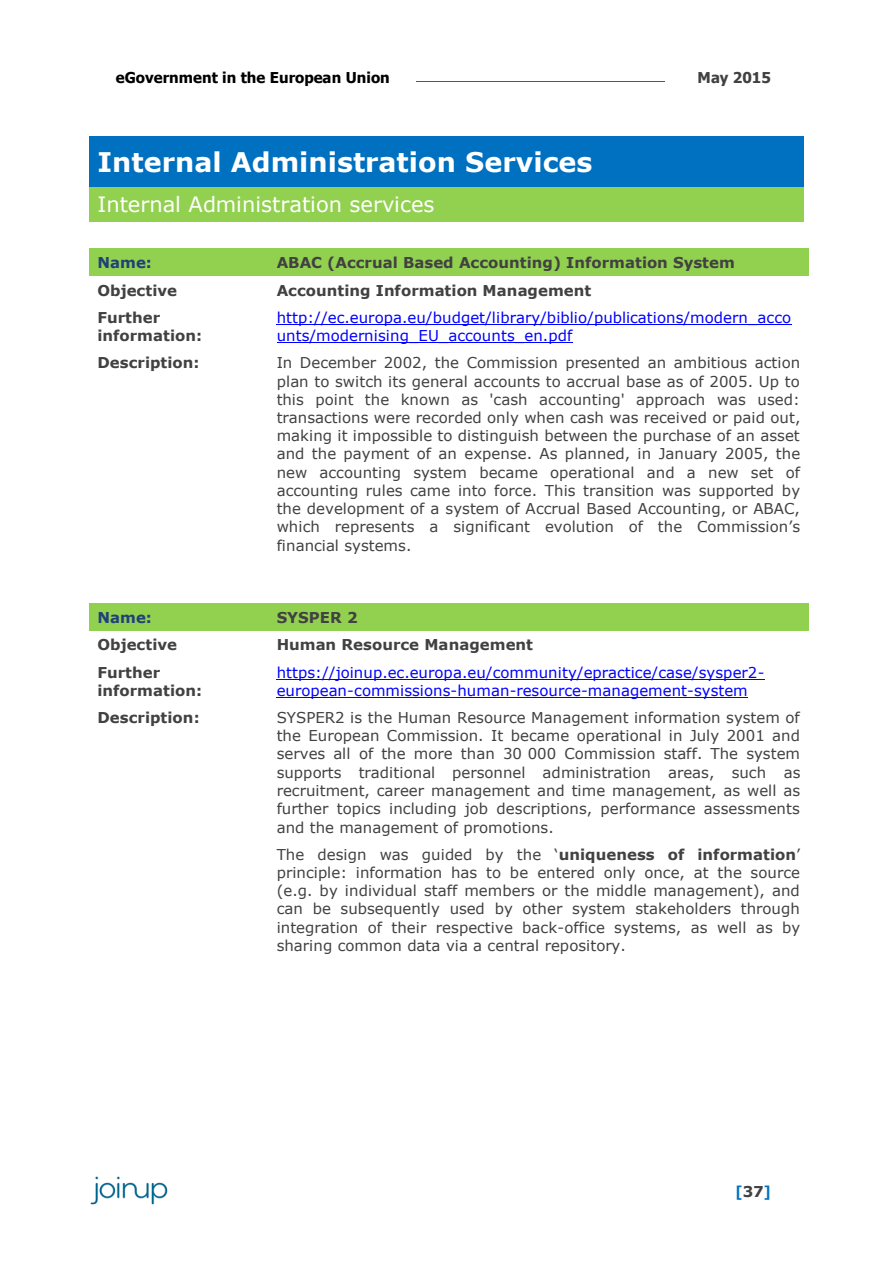
<style>
.page{position:relative;width:893px;height:1263px;background:#fff}
.page>*{position:absolute;margin:0;border:0;box-sizing:border-box;transform-origin:0 0}
.t1{font:700 27px "Verdana";color:#fff}
.t2{font:21px "Verdana";color:#fff}
.t3{font:15px/18.3px "Verdana";color:#414141;text-align:justify}
.t4{font:15px/18.1px "Verdana";letter-spacing:.005em;color:#00f}
.t5{font:700 15px/18.1px "Verdana";color:#414141}
.t6{font:700 15px "Tahoma";color:#000}
.t7{font:700 15px "Verdana";letter-spacing:-.005em;color:#1e4278}
.t8{font:700 15px "Tahoma";color:#414141}
.t9{font:700 15px "Tahoma";color:#0070c0}
.s1{font-weight:700}
.s2{font-family:"Verdana";color:#414141}
</style>
<div class="page">
<img style="left:90px;top:1176px;width:78px;height:29px">
<hr style="left:417px;top:81px;width:248px;height:1px;background:#0070c0">
<div style="left:89px;top:136px;width:715px;height:51px;background:#0070c0"></div>
<div style="left:89px;top:187px;width:715px;height:34px;background:#92d050"></div>
<div style="left:89px;top:249px;width:180px;height:27px;background:#92d050"></div>
<div style="left:277px;top:253px;width:524px;height:18px;background:#92d050"></div>
<hr style="left:269px;top:249px;width:540px;height:4px;background:#92d050">
<div style="left:269px;top:271px;width:540px;height:5px;background:#92d050"></div>
<hr style="left:277px;top:324px;width:515px;height:1px;background:#00f">
<hr style="left:277px;top:342px;width:295px;height:1px;background:#00f">
<div style="left:89px;top:603px;width:180px;height:28px;background:#92d050"></div>
<div style="left:277px;top:608px;width:524px;height:18px;background:#92d050"></div>
<div style="left:269px;top:603px;width:540px;height:5px;background:#92d050"></div>
<div style="left:269px;top:626px;width:540px;height:5px;background:#92d050"></div>
<hr style="left:277px;top:679px;width:488px;height:1px;background:#00f">
<hr style="left:277px;top:697px;width:471px;height:1px;background:#00f">
<p class="t6" style="left:116px;top:68px;width:275px">eGovernment in the European Union</p>
<p class="t8" style="left:698px;top:68px;width:75px">May 2015</p>
<p class="t1" style="left:98px;top:145px;width:496px">Internal Administration Services</p>
<p class="t2" style="left:98px;top:191px;width:338px">Internal Administration services</p>
<p class="t7" style="left:98px;top:253px;width:56px">Name:</p>
<p class="t5" style="left:277px;top:253px;width:460px">ABAC (Accrual Based Accounting) Information System</p>
<p class="t5" style="left:98px;top:281px;width:81px">Objective</p>
<p class="t5" style="left:277px;top:281px;width:316px">Accounting Information Management</p>
<p class="t5" style="left:98px;top:308px;width:106px">Further information:</p>
<p class="t4" style="left:277px;top:308px;width:516px">http://ec.europa.eu/budget/library/biblio/publications/modern_acco unts/modernising_EU_accounts_en.pdf</p>
<p class="t5" style="left:98px;top:353px;width:104px">Description:</p>
<p class="t3" style="left:277px;top:353px;width:525px">In December 2002, the Commission presented an ambitious action plan to switch its general accounts to accrual base as of 2005. Up to this point the known as 'cash accounting' approach was used: transactions were recorded only when cash was received or paid out, making it impossible to distinguish between the purchase of an asset and the payment of an expense. As planned, in January 2005, the new accounting system became operational and a new set of accounting rules came into force. This transition was supported by the development of a system of Accrual Based Accounting, or ABAC, which represents a significant evolution of the Commission’s financial systems.</p>
<p class="t7" style="left:98px;top:608px;width:56px">Name:</p>
<p class="t5" style="left:277px;top:608px;width:82px">SYSPER 2</p>
<p class="t5" style="left:98px;top:635px;width:81px">Objective</p>
<p class="t5" style="left:277px;top:635px;width:258px">Human Resource Management</p>
<p class="t5" style="left:98px;top:662px;width:106px">Further information:</p>
<p class="t4" style="left:277px;top:662px;width:490px">https://joinup.ec.europa.eu/community/epractice/case/sysper2- european-commissions-human-resource-management-system</p>
<p class="t5" style="left:98px;top:708px;width:104px">Description:</p>
<p class="t3" style="left:277px;top:708px;width:525px">SYSPER2 is the Human Resource Management information system of the European Commission. It became operational in July 2001 and serves all of the more than 30 000 Commission staff. The system supports traditional personnel administration areas, such as recruitment, career management and time management, as well as further topics including job descriptions, performance assessments and the management of promotions.</p>
<p class="t3" style="left:277px;top:844px;width:525px">The design was guided by the ‘<span class="s1">uniqueness of information</span>’ principle: information has to be entered only once, at the source (e.g. by individual staff members or the middle management), and can be subsequently used by other system stakeholders through integration of their respective back-office systems, as well as by sharing common data via a central repository.</p>
<p class="t9" style="left:736px;top:1182px;width:36px">[<span class="s2">37</span>]</p>
</div>
